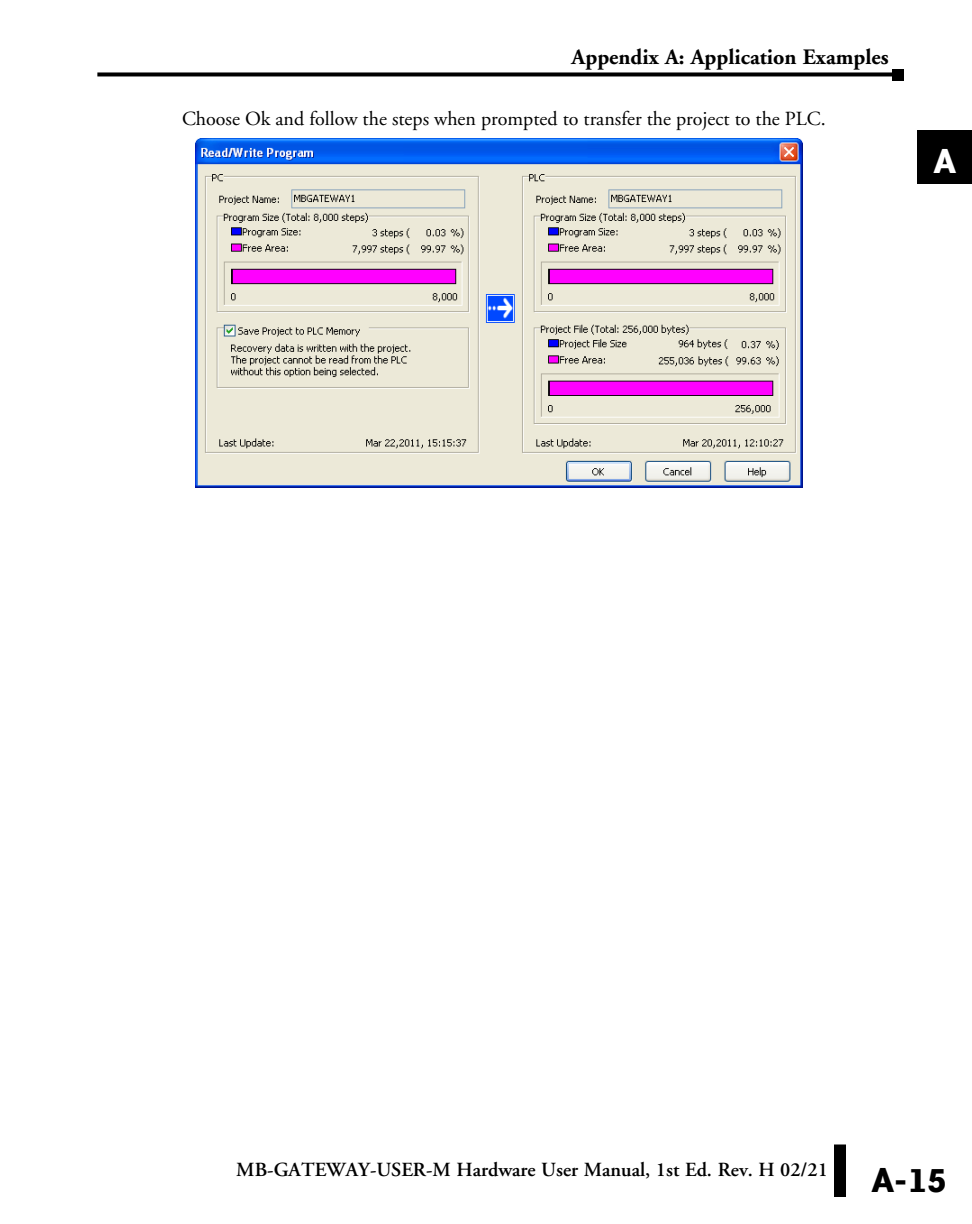
<style>
.page{position:relative;width:972px;height:1224px;background:#fff}
.page>*{position:absolute;margin:0;border:0;box-sizing:border-box;transform-origin:0 0}
.t1{font:700 40px "Bailey Sans ITC";color:#000}
.t2{font:700 40px "Bailey Sans ITC";color:#fff}
.t3{font:700 22px "Adobe Garamond";color:#000}
.Body{font:20px "Adobe Garamond";color:#000}
.t4{font:600 20px "Adobe Garamond";color:#000}
</style>
<div class="page">
<div style="left:834px;top:1144px;width:12px;height:53px;background:#000"></div>
<svg style="left:97px;top:72px;width:795px;height:4px;background:#1e1e1e"></svg>
<div style="left:892px;top:69px;width:12px;height:11px;background:#000"></div>
<div style="left:918px;top:130px;width:54px;height:54px;background:#000"></div>
<img style="left:195px;top:138px;width:608px;height:349px">
<p class="t3" style="left:572px;top:45px;width:319px">Appendix A: Application Examples</p>
<p class="Body" style="left:182px;top:108px;width:645px">Choose Ok and follow the steps when prompted to transfer the project to the PLC.</p>
<h1 class="t2" style="left:934px;top:139px;width:24px">A</h1>
<p class="t4" style="left:236px;top:1158px;width:593px">MB-GATEWAY-USER-M Hardware User Manual, 1st Ed. Rev. H 02/21</p>
<h1 class="t1" style="left:871px;top:1158px;width:77px">A-15</h1>
</div>
